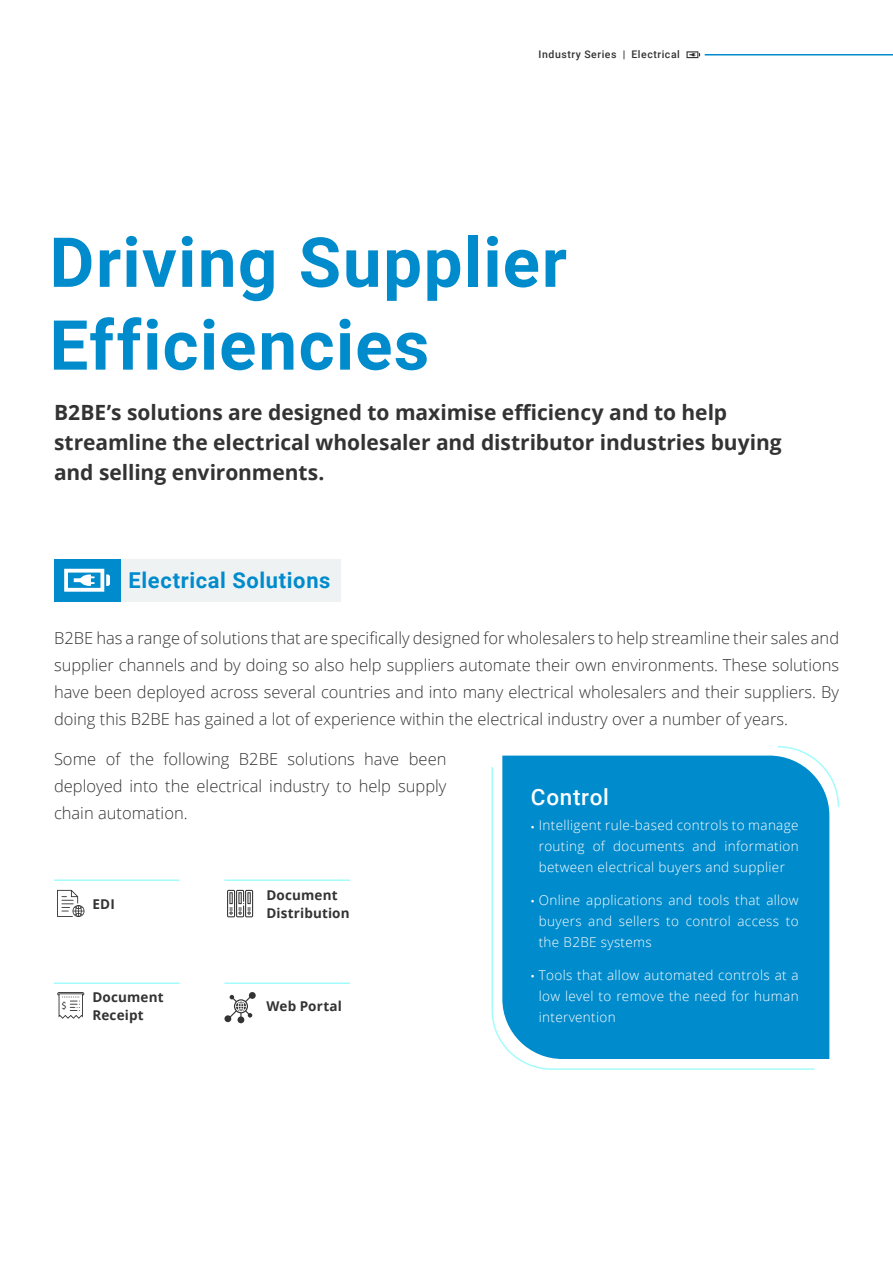
<style>
.page{position:relative;width:893px;height:1263px;background:#fff}
.page>*{position:absolute;margin:0;border:0;box-sizing:border-box;transform-origin:0 0}
._46pt_Header_Blue_Ro{font:700 69px/82.8px "Roboto";letter-spacing:.02em;color:#008bcc}
._44_Main_Header_blac{font:500 22.5px "Roboto";letter-spacing:.03em;color:#fbfdfe}
._24pt_Roboto_Medium{font:700 21.9px "Roboto";letter-spacing:.03em;color:#008bcc}
._14pt_Open_Sans_Bold{font:700 21px/30px "Open Sans";letter-spacing:-.005em;color:#323332}
._11pt_Open_Sans_Ligh{font:300 16.5px/27px "Open Sans";color:#323332;text-align:justify}
._9pt_Open_Sans{font:300 13.5px/21px "Open Sans";letter-spacing:.025em;color:#fff;text-align:justify}
._8_Contents_black_So{font:700 13.5px/18px "Open Sans";letter-spacing:.01em;color:#323332}
._44_Main_Header_blac-2{font:500 10.5px "Roboto";letter-spacing:.05em;color:#323332}
._8_Contents_black_So-2{font:700 10.5px "Roboto";color:#fff}
.t1{font:10.35px "Myriad Pro";color:#323332}
</style>
<div class="page">
<div style="left:54px;top:559px;width:286px;height:43px;background:#eff2f3"></div>
<hr style="left:54px;top:879px;width:125px;height:2px;background:#a3fcfb">
<hr style="left:224px;top:879px;width:126px;height:2px;background:#a3fcfb">
<hr style="left:54px;top:982px;width:125px;height:2px;background:#a3fcfb">
<hr style="left:224px;top:982px;width:126px;height:2px;background:#a3fcfb">
<svg style="left:227px;top:890px;width:26px;height:27px"></svg>
<svg style="left:224px;top:992px;width:32px;height:31px"></svg>
<svg style="left:57px;top:992px;width:27px;height:27px"></svg>
<svg style="left:57px;top:890px;width:27px;height:27px"></svg>
<div style="left:502px;top:755px;width:327px;height:304px;background:#008bcc"></div>
<svg style="left:776px;top:746px;width:64px;height:62px"></svg>
<svg style="left:491px;top:766px;width:325px;height:304px;background:#1394cf"></svg>
<hr style="left:705px;top:54px;width:188px;height:2px;background:#008bcc">
<svg style="left:686px;top:51px;width:14px;height:7px"></svg>
<div style="left:54px;top:559px;width:66px;height:43px;background:#008bcc"></div>
<svg style="left:64px;top:569px;width:46px;height:23px"></svg>
<p class="_44_Main_Header_blac-2" style="left:539px;top:47px;width:143px">Industry Series | Electrical</p>
<p class="_46pt_Header_Blue_Ro" style="left:50px;top:218px;width:519px">Driving Supplier<br>Efficiencies</p>
<p class="_14pt_Open_Sans_Bold" style="left:54px;top:397px;width:729px">B2BE’s solutions are designed to maximise efficiency and to help streamline the electrical wholesaler and distributor industries buying and selling environments.</p>
<p class="_24pt_Roboto_Medium" style="left:128px;top:565px;width:203px">Electrical Solutions</p>
<p class="_11pt_Open_Sans_Ligh" style="left:54px;top:624px;width:787px">B2BE has a range of solutions that are specifically designed for wholesalers to help streamline their sales and supplier channels and by doing so also help suppliers automate their own environments. These solutions have been deployed across several countries and into many electrical wholesalers and their suppliers. By doing this B2BE has gained a lot of experience within the electrical industry over a number of years.</p>
<p class="_11pt_Open_Sans_Ligh" style="left:54px;top:745px;width:394px">Some of the following B2BE solutions have been deployed into the electrical industry to help supply chain automation.</p>
<p class="_8_Contents_black_So" style="left:92px;top:894px;width:24px">EDI</p>
<p class="t1" style="left:61px;top:999px;width:7px">$</p>
<p class="_8_Contents_black_So" style="left:92px;top:987px;width:73px">Document<br>Receipt</p>
<p class="_8_Contents_black_So" style="left:266px;top:886px;width:85px">Document<br>Distribution</p>
<p class="_8_Contents_black_So" style="left:266px;top:996px;width:77px">Web Portal</p>
<p class="_44_Main_Header_blac" style="left:531px;top:781px;width:80px">Control</p>
<p class="_9pt_Open_Sans" style="left:539px;top:814px;width:261px">Intelligent rule-based controls to manage routing of documents and information between electrical buyers and supplier</p>
<p class="_9pt_Open_Sans" style="left:539px;top:889px;width:261px">Online applications and tools that allow buyers and sellers to control access to the B2BE systems</p>
<p class="_9pt_Open_Sans" style="left:539px;top:964px;width:261px">Tools that allow automated controls at a low level to remove the need for human intervention</p>
<p class="_8_Contents_black_So-2" style="left:531px;top:820px;width:5px">•</p>
<p class="_8_Contents_black_So-2" style="left:531px;top:893px;width:5px">•</p>
<p class="_8_Contents_black_So-2" style="left:531px;top:969px;width:5px">•</p>
</div>
